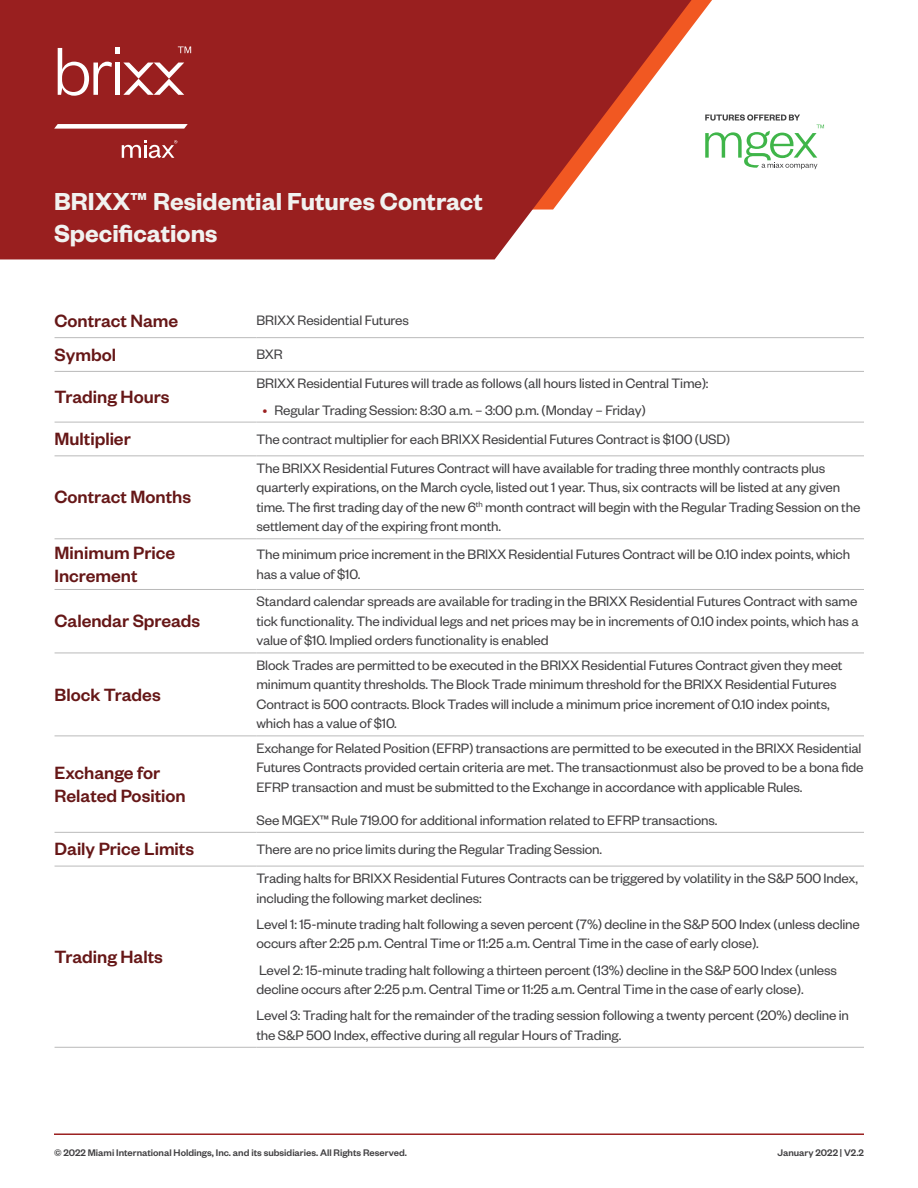
<style>
.page{position:relative;width:918px;height:1188px;background:#fff}
.page>*{position:absolute;margin:0;border:0;box-sizing:border-box;transform-origin:0 0}
.t1{font:600 27px/31.5px "Founders Grotesk";color:#f1f2f0}
.First_H3__no_line{font:500 19.5px/23.4px "Founders Grotesk";color:#661717}
.Body_-_paragraph___l{font:15px/19.5px "Founders Grotesk";letter-spacing:-.01em;color:#414042}
.t2{font:500 10.5px "Founders Grotesk";color:#414042}
.s1{color:#9b2121}
</style>
<div class="page">
<svg style="left:0;top:0;width:692px;height:259px;background:#a73c3b"></svg>
<svg style="left:54px;top:124px;width:134px;height:5px"></svg>
<svg style="left:122px;top:140px;width:55px;height:18px"></svg>
<svg style="left:58px;top:47px;width:133px;height:49px"></svg>
<hr style="left:54px;top:1133px;width:810px;height:2px;background:#9b2121">
<svg style="left:705px;top:114px;width:119px;height:55px"></svg>
<hr style="left:55px;top:371px;width:201px;height:1px;background:#bababa">
<hr style="left:256px;top:371px;width:608px;height:1px;background:#bababa">
<hr style="left:55px;top:422px;width:201px;height:1px;background:#bababa">
<hr style="left:256px;top:422px;width:608px;height:1px;background:#bababa">
<hr style="left:55px;top:455px;width:201px;height:1px;background:#bababa">
<hr style="left:256px;top:455px;width:608px;height:1px;background:#bababa">
<hr style="left:55px;top:538px;width:201px;height:1px;background:#bababa">
<hr style="left:256px;top:538px;width:608px;height:1px;background:#bababa">
<hr style="left:55px;top:589px;width:201px;height:1px;background:#bababa">
<hr style="left:256px;top:589px;width:608px;height:1px;background:#bababa">
<hr style="left:55px;top:653px;width:201px;height:1px;background:#bababa">
<hr style="left:256px;top:653px;width:608px;height:1px;background:#bababa">
<hr style="left:55px;top:736px;width:201px;height:1px;background:#bababa">
<hr style="left:256px;top:736px;width:608px;height:1px;background:#bababa">
<hr style="left:55px;top:832px;width:201px;height:1px;background:#bababa">
<hr style="left:256px;top:832px;width:608px;height:1px;background:#bababa">
<hr style="left:55px;top:866px;width:201px;height:1px;background:#bababa">
<hr style="left:256px;top:866px;width:608px;height:1px;background:#bababa">
<hr style="left:55px;top:1047px;width:201px;height:1px;background:#bababa">
<hr style="left:256px;top:1047px;width:608px;height:1px;background:#bababa">
<hr style="left:55px;top:337px;width:201px;height:1px;background:#bababa">
<hr style="left:256px;top:337px;width:608px;height:1px;background:#bababa">
<h1 class="t1" style="left:54px;top:185px;width:430px">BRIXX™ Residential Futures Contract<br>Specifications</h1>
<p class="First_H3__no_line" style="left:55px;top:308px;width:125px">Contract Name</p>
<p class="Body_-_paragraph___l" style="left:256px;top:310px;width:154px">BRIXX Residential Futures</p>
<p class="First_H3__no_line" style="left:55px;top:342px;width:63px">Symbol</p>
<p class="Body_-_paragraph___l" style="left:256px;top:344px;width:28px">BXR</p>
<p class="First_H3__no_line" style="left:55px;top:384px;width:116px">Trading Hours</p>
<p class="Body_-_paragraph___l" style="left:256px;top:373px;width:454px">BRIXX Residential Futures will trade as follows (all hours listed in Central Time):</p>
<p class="Body_-_paragraph___l" style="left:262px;top:399px;width:385px"><span class="s1">•</span> Regular Trading Session: 8:30 a.m. – 3:00 p.m. (Monday – Friday)</p>
<p class="First_H3__no_line" style="left:55px;top:426px;width:78px">Multiplier</p>
<p class="Body_-_paragraph___l" style="left:256px;top:428px;width:475px">The contract multiplier for each BRIXX Residential Futures Contract is $100 (USD)</p>
<p class="First_H3__no_line" style="left:55px;top:485px;width:138px">Contract Months</p>
<p class="Body_-_paragraph___l" style="left:256px;top:458px;width:605px">The BRIXX Residential Futures Contract will have available for trading three monthly contracts plus quarterly expirations, on the March cycle, listed out 1 year. Thus, six contracts will be listed at any given time. The first trading day of the new 6<sup>th</sup> month contract will begin with the Regular Trading Session on the settlement day of the expiring front month.</p>
<p class="First_H3__no_line" style="left:55px;top:540px;width:122px">Minimum Price<br>Increment</p>
<p class="Body_-_paragraph___l" style="left:256px;top:544px;width:595px">The minimum price increment in the BRIXX Residential Futures Contract will be 0.10 index points, which has a value of $10.</p>
<p class="First_H3__no_line" style="left:55px;top:608px;width:147px">Calendar Spreads</p>
<p class="Body_-_paragraph___l" style="left:256px;top:591px;width:604px;text-align:justify">Standard calendar spreads are available for trading in the BRIXX Residential Futures Contract with same tick functionality. The individual legs and net prices may be in increments of 0.10 index points, which has a value of $10. Implied orders functionality is enabled</p>
<p class="First_H3__no_line" style="left:55px;top:682px;width:108px">Block Trades</p>
<p class="First_H3__no_line" style="left:55px;top:760px;width:133px">Exchange for<br>Related Position</p>
<p class="Body_-_paragraph___l" style="left:256px;top:655px;width:587px">Block Trades are permitted to be executed in the BRIXX Residential Futures Contract given they meet minimum quantity thresholds. The Block Trade minimum threshold for the BRIXX Residential Futures Contract is 500 contracts. Block Trades will include a minimum price increment of 0.10 index points, which has a value of $10.</p>
<p class="Body_-_paragraph___l" style="left:256px;top:738px;width:608px">Exchange for Related Position (EFRP) transactions are permitted to be executed in the BRIXX Residential<br>Futures Contracts provided certain criteria are met. The transactionmust also be proved to be a bona fide<br>EFRP transaction and must be submitted to the Exchange in accordance with applicable Rules.</p>
<p class="Body_-_paragraph___l" style="left:256px;top:810px;width:462px">See MGEX™ Rule 719.00 for additional information related to EFRP transactions.</p>
<p class="First_H3__no_line" style="left:55px;top:836px;width:141px">Daily Price Limits</p>
<p class="Body_-_paragraph___l" style="left:256px;top:839px;width:347px">There are no price limits during the Regular Trading Session.</p>
<p class="First_H3__no_line" style="left:55px;top:944px;width:110px">Trading Halts</p>
<p class="Body_-_paragraph___l" style="left:256px;top:868px;width:603px">Trading halts for BRIXX Residential Futures Contracts can be triggered by volatility in the S&amp;P 500 Index, including the following market declines:</p>
<p class="Body_-_paragraph___l" style="left:256px;top:913px;width:605px">Level 1: 15-minute trading halt following a seven percent (7%) decline in the S&amp;P 500 Index (unless decline occurs after 2:25 p.m. Central Time or 11:25 a.m. Central Time in the case of early close).</p>
<p class="Body_-_paragraph___l" style="left:256px;top:959px;width:582px">Level 2: 15-minute trading halt following a thirteen percent (13%) decline in the S&amp;P 500 Index (unless decline occurs after 2:25 p.m. Central Time or 11:25 a.m. Central Time in the case of early close).</p>
<p class="Body_-_paragraph___l" style="left:256px;top:1005px;width:594px">Level 3: Trading halt for the remainder of the trading session following a twenty percent (20%) decline in the S&amp;P 500 Index, effective during all regular Hours of Trading.</p>
<p class="t2" style="left:54px;top:1146px;width:354px">© 2022 Miami International Holdings, Inc. and its subsidiaries. All Rights Reserved.</p>
<p class="t2" style="left:778px;top:1146px;width:88px">January 2022 | V2.2</p>
</div>
